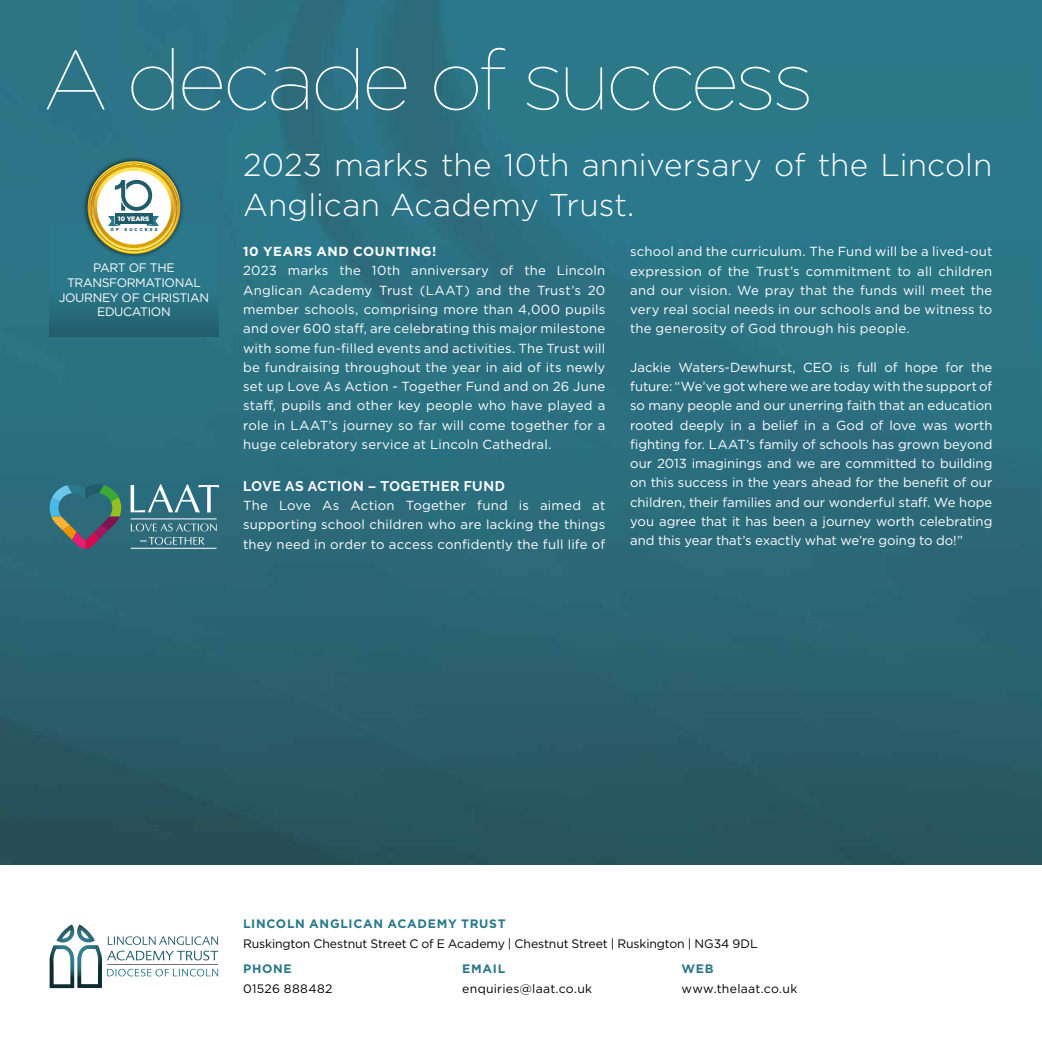
<style>
.page{position:relative;width:1042px;height:1042px;background:#fff}
.page>*{position:absolute;margin:0;border:0;box-sizing:border-box;transform-origin:0 0}
.t1{font:100 84px "Gotham";letter-spacing:-.045em;color:#fff}
.t2{font:300 31.5px/40.2px "Gotham";letter-spacing:.005em;color:#fff}
.t3{font:700 14px "Raleway";letter-spacing:.045em;color:#fff}
.t4{font:13.12px/19.2px "Gotham";letter-spacing:.01em;color:#fff;text-align:justify}
.t5{font:700 13.12px "Gotham";letter-spacing:.045em;color:#fff}
.t6{font:12.25px "Gotham";letter-spacing:-.005em;color:#000}
.t7{font:12.25px/14.7px "Gotham";letter-spacing:-.03em;color:#fff;text-align:center}
.t8{font:700 12.25px "Gotham";letter-spacing:.055em;color:#2a788a}
.t9{font:12.25px "Gotham";letter-spacing:.02em;color:#000}
.t10{font:12.25px "Gotham";letter-spacing:.03em;color:#000}
.t11{font:900 6.48px "Gotham";letter-spacing:-.01em;color:#fff}
.t12{font:900 4.2px "Gotham";letter-spacing:.505em;color:#215c6a}
</style>
<div class="page">
<img style="left:0;top:0;width:1042px;height:864px">
<svg style="left:50px;top:924px;width:168px;height:64px"></svg>
<hr style="left:107px;top:964px;width:111px;height:1px;background:#6f6f6f">
<div style="left:50px;top:224px;width:168px;height:99px;background:#2a788a"></div>
<div style="left:50px;top:289px;width:168px;height:48px;background:linear-gradient(to bottom,#2b788b,#235d6c)"></div>
<div style="left:83px;top:157px;width:102px;height:101px;background:#000;opacity:.75"></div>
<svg style="left:88px;top:161px;width:92px;height:93px"></svg>
<svg style="left:50px;top:484px;width:71px;height:65px;background:#4b6f74"></svg>
<svg style="left:131px;top:484px;width:88px;height:28px"></svg>
<svg style="left:131px;top:523px;width:86px;height:8px"></svg>
<hr style="left:131px;top:518px;width:86px;height:1px;background:#fff">
<hr style="left:131px;top:548px;width:86px;height:1px;background:#fff">
<svg style="left:140px;top:537px;width:64px;height:8px"></svg>
<h1 class="t1" style="left:43px;top:28px;width:772px">A decade of success</h1>
<p class="t11" style="left:118px;top:214px;width:33px">10 YEARS</p>
<p class="t12" style="left:111px;top:227px;width:10px">O F</p>
<p class="t12" style="left:124px;top:227px;width:35px">SUCCESS</p>
<p class="t7" style="left:59px;top:260px;width:152px">PART OF THE<br>TRANSFORMATIONAL<br>JOURNEY OF CHRISTIAN<br>EDUCATION</p>
<h2 class="t2" style="left:243px;top:144px;width:751px">2023 marks the 10th anniversary of the Lincoln<br>Anglican Academy Trust.</h2>
<p class="t5" style="left:243px;top:243px;width:195px">10 YEARS AND COUNTING!</p>
<p class="t4" style="left:243px;top:261px;width:364px">2023 marks the 10th anniversary of the Lincoln Anglican Academy Trust (LAAT) and the Trust’s 20 member schools, comprising more than 4,000 pupils and over 600 staff, are celebrating this major milestone with some fun-filled events and activities. The Trust will be fundraising throughout the year in aid of its newly set up Love As Action - Together Fund and on 26 June staff, pupils and other key people who have played a role in LAAT’s journey so far will come together for a huge celebratory service at Lincoln Cathedral.</p>
<p class="t3" style="left:243px;top:478px;width:263px">LOVE AS ACTION – TOGETHER FUND</p>
<p class="t4" style="left:243px;top:495px;width:364px">The Love As Action Together fund is aimed at supporting school children who are lacking the things they need in order to access confidently the full life of</p>
<p class="t4" style="left:630px;top:242px;width:364px">school and the curriculum. The Fund will be a lived-out expression of the Trust’s commitment to all children and our vision. We pray that the funds will meet the very real social needs in our schools and be witness to the generosity of God through his people.</p>
<p class="t4" style="left:630px;top:357px;width:364px">Jackie Waters-Dewhurst, CEO is full of hope for the future: “We’ve got where we are today with the support of so many people and our unerring faith that an education rooted deeply in a belief in a God of love was worth fighting for. LAAT’s family of schools has grown beyond our 2013 imaginings and we are committed to building on this success in the years ahead for the benefit of our children, their families and our wonderful staff. We hope you agree that it has been a journey worth celebrating and this year that’s exactly what we’re going to do!”</p>
<p class="t8" style="left:243px;top:915px;width:264px">LINCOLN ANGLICAN ACADEMY TRUST</p>
<p class="t6" style="left:243px;top:935px;width:516px">Ruskington Chestnut Street C of E Academy | Chestnut Street | Ruskington | NG34 9DL</p>
<p class="t8" style="left:243px;top:960px;width:50px">PHONE</p>
<p class="t10" style="left:243px;top:980px;width:91px">01526 888482</p>
<p class="t8" style="left:462px;top:960px;width:44px">EMAIL</p>
<p class="t9" style="left:462px;top:980px;width:131px">enquiries@laat.co.uk</p>
<p class="t8" style="left:681px;top:960px;width:34px">WEB</p>
<p class="t9" style="left:681px;top:980px;width:117px">www.thelaat.co.uk</p>
</div>
